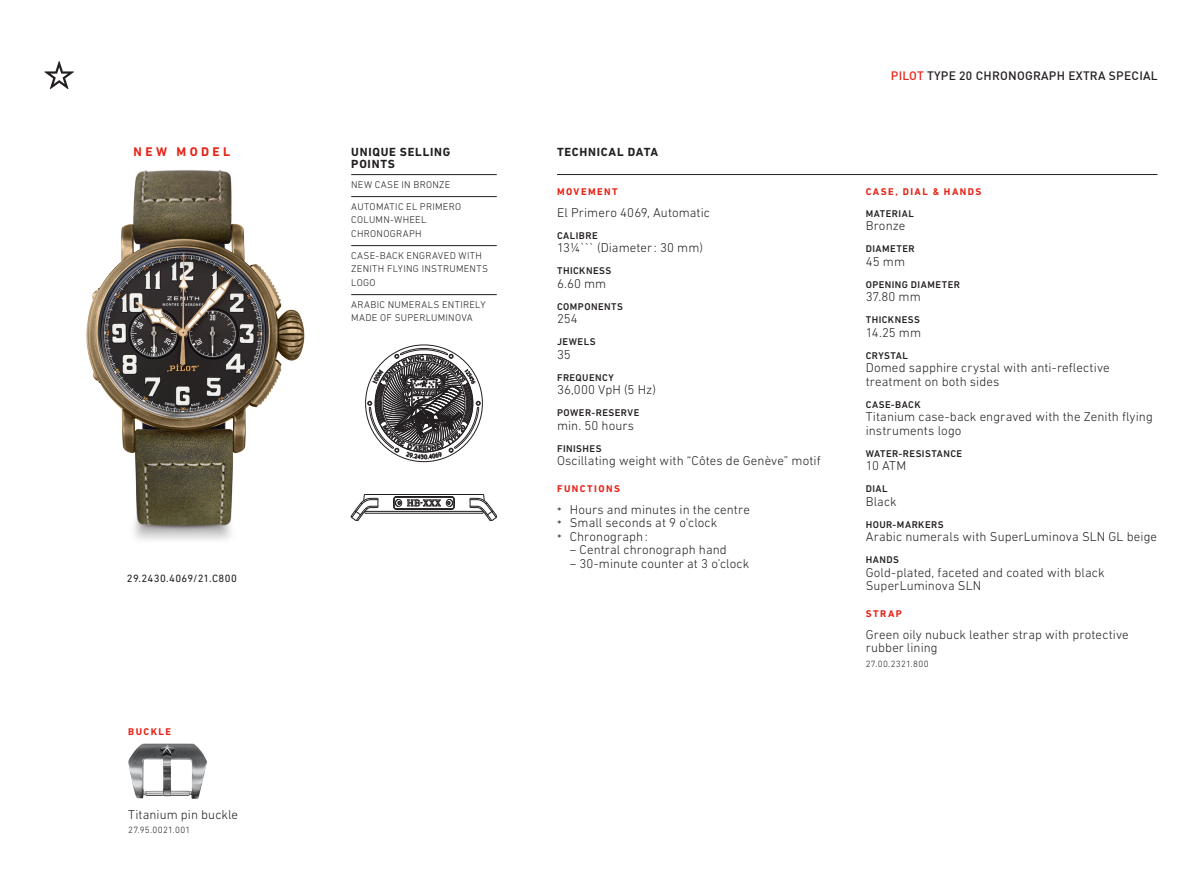
<style>
.page{position:relative;width:1200px;height:893px;background:#fff}
.page>*{position:absolute;margin:0;border:0;box-sizing:border-box;transform-origin:0 0}
.RESUME_Texte{font:300 13.05px/13.5px "DIN Next W1 G";letter-spacing:.005em;color:#231f20}
.t1{font:700 12.75px "DIN Next W1 G";letter-spacing:.265em;color:#e72419}
.t2{font:500 12px "DIN";letter-spacing:.02em;color:#231f20}
.RESUME_Titre{font:700 12px/12px "DIN Next W1 G";letter-spacing:.06em;color:#231f20}
.MONTRES_Ref{font:10.65px "DIN Next W1 G";letter-spacing:.035em;color:#231f20}
.RESUME_Sous-titre_no{font:500 9.9px "DIN Next W1 G";letter-spacing:.045em;color:#231f20}
.RESUME_Texte_cap{font:300 9.9px/13.5px "DIN Next W1 G";letter-spacing:.03em;color:#231f20}
.RESUME_Sous-titre_ro{font:700 9.9px "DIN Next W1 G";letter-spacing:.145em;color:#e72419}
.RESUME_Reference_tex{font:300 9.15px "DIN Next W1 G";letter-spacing:.03em;color:#231f20}
.s1{color:#e72419}
</style>
<div class="page">
<svg style="left:44px;top:61px;width:30px;height:28px"></svg>
<img style="left:86px;top:170px;width:219px;height:370px">
<img style="left:128px;top:744px;width:78px;height:54px">
<hr style="left:351px;top:174px;width:145px;height:1px;background:#231f20">
<hr style="left:351px;top:196px;width:145px;height:1px;background:#231f20">
<hr style="left:351px;top:245px;width:145px;height:1px;background:#231f20">
<hr style="left:351px;top:294px;width:145px;height:1px;background:#231f20">
<svg style="left:367px;top:347px;width:113px;height:113px"></svg>
<hr style="left:365px;top:513px;width:118px;height:1px;background:#231f20">
<hr style="left:364px;top:511px;width:119px;height:1px;background:#231f20">
<hr style="left:364px;top:494px;width:119px;height:1px;background:#231f20">
<svg style="left:469px;top:494px;width:28px;height:27px"></svg>
<svg style="left:351px;top:494px;width:27px;height:27px"></svg>
<svg style="left:393px;top:496px;width:62px;height:14px"></svg>
<hr style="left:557px;top:174px;width:600px;height:1px;background:#231f20">
<p class="t1" style="left:134px;top:144px;width:98px">NEW MODEL</p>
<p class="MONTRES_Ref" style="left:127px;top:572px;width:111px">29.2430.4069/21.C800</p>
<p class="RESUME_Sous-titre_ro" style="left:128px;top:726px;width:44px">BUCKLE</p>
<p class="RESUME_Texte" style="left:128px;top:807px;width:111px">Titanium pin buckle</p>
<p class="RESUME_Reference_tex" style="left:128px;top:825px;width:64px">27.95.0021.001</p>
<p class="RESUME_Titre" style="left:351px;top:146px;width:100px">UNIQUE SELLING<br>POINTS</p>
<p class="RESUME_Texte_cap" style="left:351px;top:177px;width:101px">NEW CASE IN BRONZE</p>
<p class="RESUME_Texte_cap" style="left:351px;top:199px;width:111px">AUTOMATIC EL PRIMERO<br>COLUMN-WHEEL<br>CHRONOGRAPH</p>
<p class="RESUME_Texte_cap" style="left:351px;top:248px;width:138px">CASE-BACK ENGRAVED WITH<br>ZENITH FLYING INSTRUMENTS<br>LOGO</p>
<p class="RESUME_Texte_cap" style="left:351px;top:297px;width:136px">ARABIC NUMERALS ENTIRELY<br>MADE OF SUPERLUMINOVA</p>
<p class="RESUME_Titre" style="left:557px;top:146px;width:103px">TECHNICAL DATA</p>
<p class="RESUME_Sous-titre_ro" style="left:557px;top:186px;width:62px">MOVEMENT</p>
<p class="RESUME_Texte" style="left:557px;top:206px;width:154px">El Primero 4069, Automatic</p>
<p class="RESUME_Sous-titre_no" style="left:557px;top:230px;width:42px">CALIBRE</p>
<p class="RESUME_Texte" style="left:557px;top:241px;width:147px">13¼``` (Diameter: 30 mm)</p>
<p class="RESUME_Sous-titre_no" style="left:557px;top:265px;width:56px">THICKNESS</p>
<p class="RESUME_Texte" style="left:557px;top:277px;width:51px">6.60 mm</p>
<p class="RESUME_Sous-titre_no" style="left:557px;top:301px;width:67px">COMPONENTS</p>
<p class="RESUME_Texte" style="left:557px;top:312px;width:22px">254</p>
<p class="RESUME_Sous-titre_no" style="left:557px;top:336px;width:40px">JEWELS</p>
<p class="RESUME_Texte" style="left:557px;top:348px;width:15px">35</p>
<p class="RESUME_Sous-titre_no" style="left:557px;top:372px;width:58px">FREQUENCY</p>
<p class="RESUME_Texte" style="left:557px;top:383px;width:100px">36,000 VpH (5 Hz)</p>
<p class="RESUME_Sous-titre_no" style="left:557px;top:407px;width:84px">POWER-RESERVE</p>
<p class="RESUME_Texte" style="left:557px;top:419px;width:79px">min. 50 hours</p>
<p class="RESUME_Sous-titre_no" style="left:557px;top:443px;width:46px">FINISHES</p>
<p class="RESUME_Texte" style="left:557px;top:454px;width:265px">Oscillating weight with “Côtes de Genève” motif</p>
<p class="RESUME_Sous-titre_ro" style="left:557px;top:482px;width:64px">FUNCTIONS</p>
<p class="RESUME_Texte" style="left:557px;top:502px;width:194px">* Hours and minutes in the centre</p>
<p class="RESUME_Texte" style="left:557px;top:516px;width:162px">* Small seconds at 9 o’clock</p>
<p class="RESUME_Texte" style="left:557px;top:529px;width:92px">* Chronograph:</p>
<p class="RESUME_Texte" style="left:569px;top:543px;width:158px">– Central chronograph hand</p>
<p class="RESUME_Texte" style="left:569px;top:556px;width:181px">– 30-minute counter at 3 o’clock</p>
<p class="t2" style="left:890px;top:68px;width:268px"><span class="s1">PILOT</span> TYPE 20 CHRONOGRAPH EXTRA SPECIAL</p>
<p class="RESUME_Sous-titre_ro" style="left:865px;top:186px;width:117px">CASE, DIAL &amp; HANDS</p>
<p class="RESUME_Sous-titre_no" style="left:865px;top:208px;width:49px">MATERIAL</p>
<p class="RESUME_Texte" style="left:865px;top:219px;width:41px">Bronze</p>
<p class="RESUME_Sous-titre_no" style="left:865px;top:243px;width:50px">DIAMETER</p>
<p class="RESUME_Texte" style="left:865px;top:255px;width:41px">45 mm</p>
<p class="RESUME_Sous-titre_no" style="left:865px;top:279px;width:96px">OPENING DIAMETER</p>
<p class="RESUME_Texte" style="left:865px;top:290px;width:56px">37.80 mm</p>
<p class="RESUME_Sous-titre_no" style="left:865px;top:314px;width:56px">THICKNESS</p>
<p class="RESUME_Texte" style="left:865px;top:326px;width:57px">14.25 mm</p>
<p class="RESUME_Sous-titre_no" style="left:865px;top:350px;width:44px">CRYSTAL</p>
<p class="RESUME_Texte" style="left:865px;top:361px;width:245px">Domed sapphire crystal with anti-reflective treatment on both sides</p>
<p class="RESUME_Sous-titre_no" style="left:865px;top:399px;width:56px">CASE-BACK</p>
<p class="RESUME_Texte" style="left:865px;top:410px;width:288px">Titanium case-back engraved with the Zenith flying instruments logo</p>
<p class="RESUME_Sous-titre_no" style="left:865px;top:448px;width:98px">WATER-RESISTANCE</p>
<p class="RESUME_Texte" style="left:865px;top:459px;width:42px">10 ATM</p>
<p class="RESUME_Sous-titre_no" style="left:865px;top:483px;width:23px">DIAL</p>
<p class="RESUME_Texte" style="left:865px;top:495px;width:32px">Black</p>
<p class="RESUME_Sous-titre_no" style="left:865px;top:519px;width:79px">HOUR-MARKERS</p>
<p class="RESUME_Texte" style="left:865px;top:530px;width:293px">Arabic numerals with SuperLuminova SLN GL beige</p>
<p class="RESUME_Sous-titre_no" style="left:865px;top:554px;width:35px">HANDS</p>
<p class="RESUME_Texte" style="left:865px;top:566px;width:240px">Gold-plated, faceted and coated with black<br>SuperLuminova SLN</p>
<p class="RESUME_Sous-titre_ro" style="left:865px;top:607px;width:38px">STRAP</p>
<p class="RESUME_Texte" style="left:865px;top:627px;width:264px">Green oily nubuck leather strap with protective rubber lining</p>
<p class="RESUME_Reference_tex" style="left:865px;top:659px;width:64px">27.00.2321.800</p>
</div>
